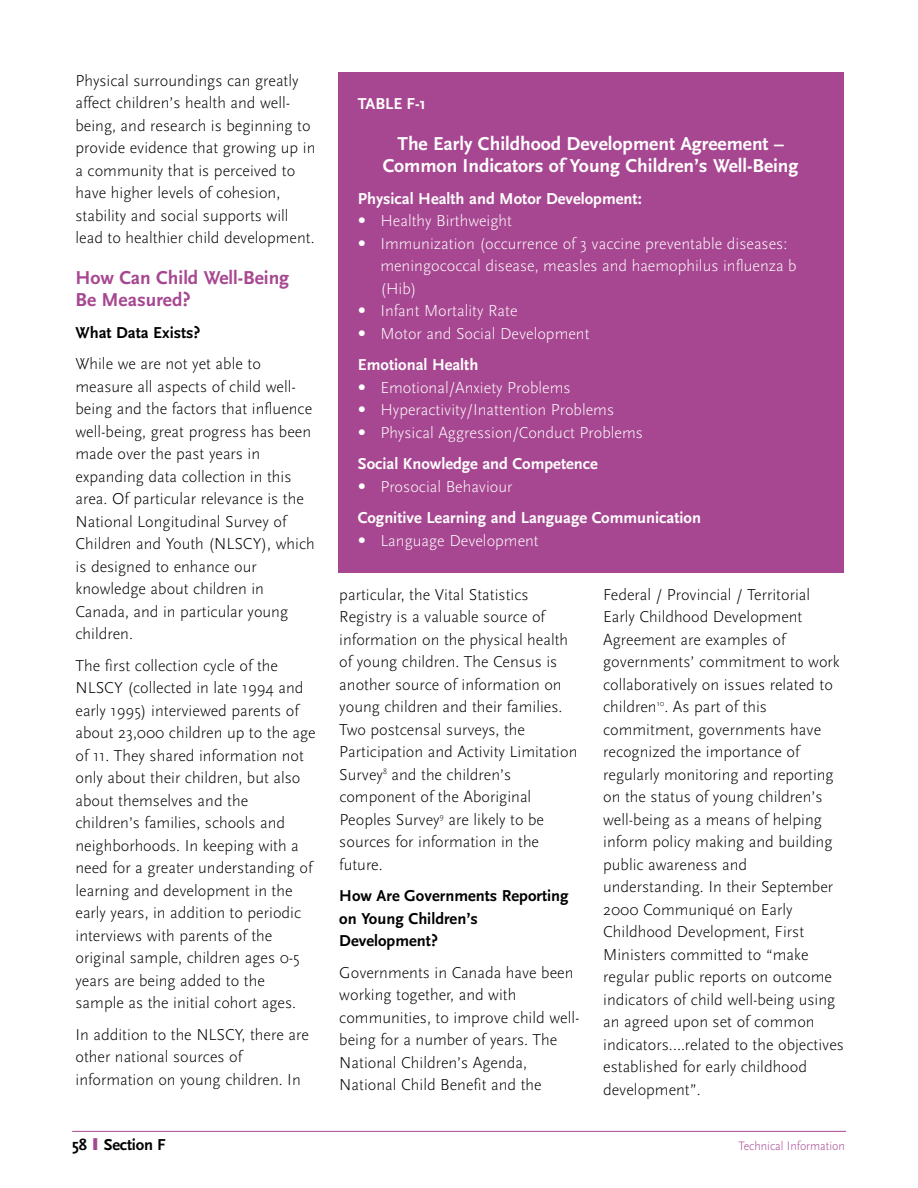
<style>
.page{position:relative;width:918px;height:1188px;background:#fff}
.page>*{position:absolute;margin:0;border:0;box-sizing:border-box;transform-origin:0 0}
.t1{font:700 19.5px/22.5px "Scala Sans";color:#fff;text-align:center}
.t2{font:700 19.5px/22.5px "Scala Sans";color:#a74791}
.t3{font:300 16.5px/22.5px "Scala Sans";color:#000}
.t4{font:300 16.5px/22.5px "Scala Sans";color:#fff}
.t5{font:700 16.5px/31.5px "Scala Sans";color:#fff}
.t6{font:700 16.5px/22.5px "Scala Sans";color:#000}
.t7{font:300 12.75px "Scala Sans";color:#a74791;scale:.95 1}
.s1{font-family:"Bauer Bodoni";font-weight:400}
.s2{font-weight:700}
.s3{font-weight:300}
.s4{font-family:"Helvetica";font-weight:900;color:#a74791}
</style>
<div class="page">
<hr style="left:72px;top:1131px;width:774px;height:1px;background:#a74791">
<div style="left:338px;top:72px;width:506px;height:501px;background:#a74791"></div>
<p class="t3" style="left:75px;top:70px;width:242px">Physical surroundings can greatly affect children’s health and well&shy;being, and research is beginning to provide evidence that growing up in a community that is perceived to have higher levels of cohesion, stability and social supports will lead to healthier child development.</p>
<p class="t2" style="left:75px;top:268px;width:215px">How Can Child Well-Being<br>Be Measured?</p>
<p class="t6" style="left:75px;top:323px;width:127px">What Data Exists?</p>
<p class="t3" style="left:75px;top:354px;width:241px">While we are not yet able to measure all aspects of child well&shy;being and the factors that influence well-being, great progress has been made over the past years in expanding data collection in this area. Of particular relevance is the<br>National Longitudinal Survey of<br>Children and Youth (NLSCY), which is designed to enhance our knowledge about children in<br>Canada, and in particular young children.</p>
<p class="t3" style="left:75px;top:655px;width:242px">The first collection cycle of the NLSCY (collected in late 1994 and early 1995) interviewed parents of about 23,000 children up to the age of 11. They shared information not only about their children, but also about themselves and the children’s families, schools and neighborhoods. In keeping with a need for a greater understanding of learning and development in the early years, in addition to periodic interviews with parents of the original sample, children ages 0-5 years are being added to the sample as the initial cohort ages.</p>
<p class="t3" style="left:75px;top:1024px;width:235px">In addition to the NLSCY, there are other national sources of information on young children. In</p>
<p class="t5" style="left:358px;top:90px;width:70px">TABLE F-1</p>
<p class="t1" style="left:383px;top:134px;width:417px">The Early Childhood Development Agreement –<br>Common Indicators of Young Children’s Well-Being</p>
<p class="t5" style="left:358px;top:184px;width:285px">Physical Health and Motor Development:</p>
<p class="t4" style="left:358px;top:211px;width:156px"><span class="s1">•</span> Healthy Birthweight</p>
<p class="t4" style="left:380px;top:233px;width:418px;text-indent:-22px"><span class="s1">•</span> Immunization (occurrence of 3 vaccine preventable diseases: meningococcal disease, measles and haemophilus influenza b (Hib)</p>
<p class="t4" style="left:358px;top:301px;width:161px"><span class="s1">•</span> Infant Mortality Rate</p>
<p class="t4" style="left:358px;top:319px;width:233px;line-height:31.5px"><span class="s1">•</span> Motor and Social Development<br><span class="s2">Emotional Health</span></p>
<p class="t4" style="left:358px;top:377px;width:214px"><span class="s1">•</span> Emotional/Anxiety Problems</p>
<p class="t4" style="left:358px;top:400px;width:258px"><span class="s1">•</span> Hyperactivity/Inattention Problems</p>
<p class="t4" style="left:358px;top:418px;width:287px;line-height:31.5px"><span class="s1">•</span> Physical Aggression/Conduct Problems<br><span class="s2">Social Knowledge and Competence</span></p>
<p class="t5" style="left:358px;top:472px;width:345px"><span class="s1">•</span> <span class="s3">Prosocial Behaviour<br></span>Cognitive Learning and Language Communication</p>
<p class="t4" style="left:358px;top:530px;width:182px"><span class="s1">•</span> Language Development</p>
<p class="t3" style="left:339px;top:585px;width:240px">particular, the Vital Statistics<br>Registry is a valuable source of information on the physical health of young children. The Census is another source of information on young children and their families.<br>Two postcensal surveys, the<br>Participation and Activity Limitation<br>Survey<sup>8</sup> and the children’s component of the Aboriginal<br>Peoples Survey<sup>9</sup> are likely to be sources for information in the future.</p>
<p class="t6" style="left:339px;top:886px;width:231px">How Are Governments Reporting on Young Children’s<br>Development?</p>
<p class="t3" style="left:339px;top:963px;width:242px">Governments in Canada have been working together, and with communities, to improve child well&shy;being for a number of years. The<br>National Children’s Agenda,<br>National Child Benefit and the</p>
<p class="t3" style="left:603px;top:585px;width:242px">Federal / Provincial / Territorial<br>Early Childhood Development<br>Agreement are examples of governments’ commitment to work collaboratively on issues related to children<sup>10</sup>. As part of this commitment, governments have recognized the importance of regularly monitoring and reporting on the status of young children’s well-being as a means of helping inform policy making and building public awareness and understanding. In their September<br>2000 Communiqué on Early<br>Childhood Development, First<br>Ministers committed to “make regular public reports on outcome indicators of child well-being using an agreed upon set of common indicators….related to the objectives established for early childhood development”.</p>
<p class="t6" style="left:72px;top:1135px;width:95px">58 <span class="s4">I</span> Section F</p>
<p class="t7" style="left:739px;top:1140px;width:114px">Technical Information</p>
</div>
